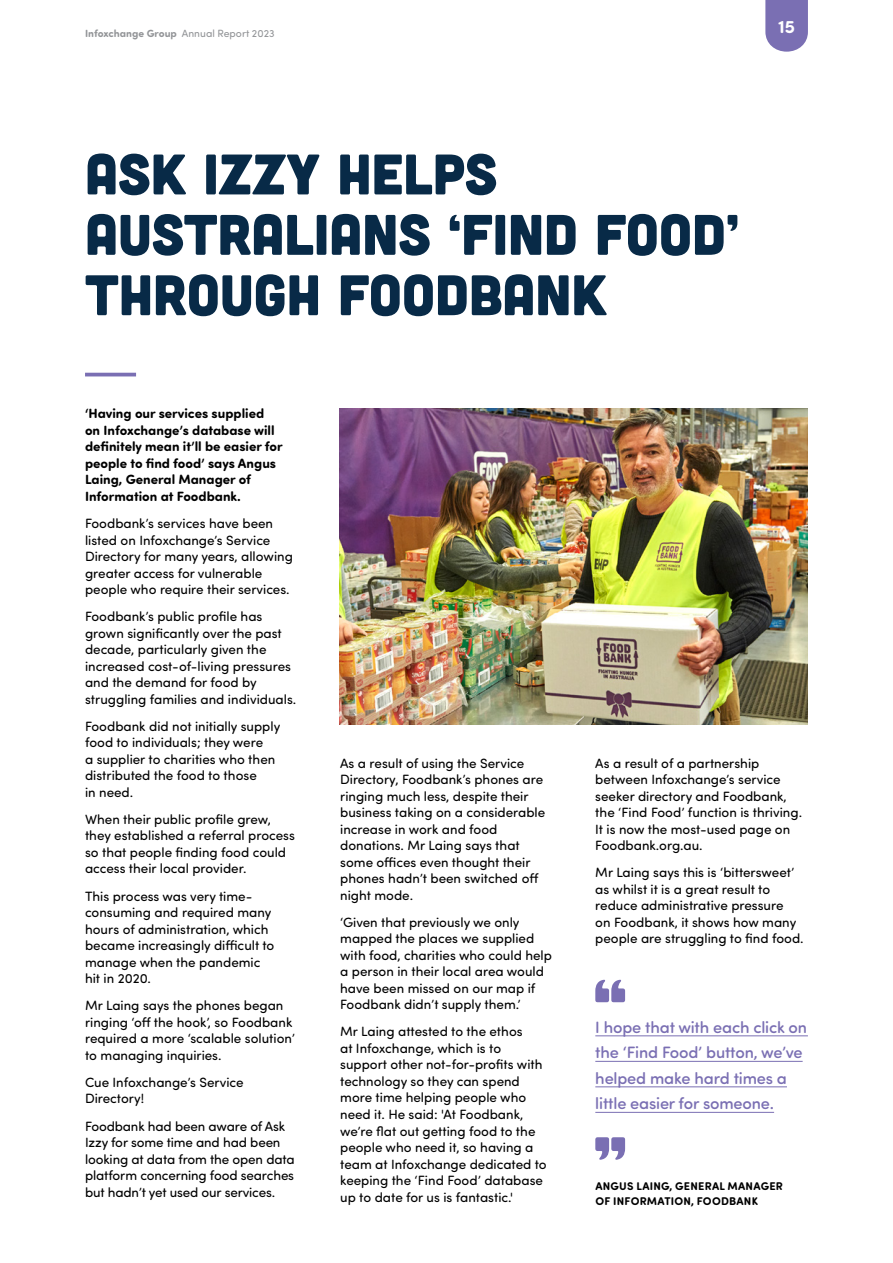
<style>
.page{position:relative;width:893px;height:1263px;background:#fff}
.page>*{position:absolute;margin:0;border:0;box-sizing:border-box;transform-origin:0 0}
.t1{font:57px/60.3px "Cubano";color:#082a47}
.t2{font:700 18px "Sofia Pro Soft";color:#fff}
.Quote__Content{font:500 16.5px/25.5px "Sofia Pro Soft";letter-spacing:-.01em;color:#7a6fb3}
.Body{font:13.5px/16.5px "Sofia Pro Soft";color:#000}
.Body-2{font:700 13.5px/16.5px "Sofia Pro Soft";color:#000}
.Quote__Name{font:700 11.25px/15px "Sofia Pro Soft";letter-spacing:.02em;color:#000}
.t3{font:700 10.5px "Sofia Pro Soft";color:#939598}
.s1{font-weight:400}
</style>
<div class="page">
<hr style="left:85px;top:373px;width:51px;height:3px;background:#7a6fb3">
<hr style="left:595px;top:1035px;width:213px;height:1px;background:#7a6fb3">
<hr style="left:595px;top:1061px;width:208px;height:1px;background:#7a6fb3">
<hr style="left:595px;top:1086px;width:192px;height:1px;background:#7a6fb3">
<hr style="left:595px;top:1112px;width:179px;height:1px;background:#7a6fb3">
<svg style="left:595px;top:980px;width:30px;height:22px"></svg>
<svg style="left:595px;top:1137px;width:30px;height:23px"></svg>
<img style="left:339px;top:408px;width:469px;height:316px">
<svg style="left:765px;top:0;width:43px;height:52px;background:#867cba"></svg>
<p class="t3" style="left:85px;top:25px;width:191px">Infoxchange Group <span class="s1">Annual Report 2023</span></p>
<h2 class="t2" style="left:778px;top:14px;width:18px">15</h2>
<h1 class="t1" style="left:85px;top:142px;width:656px">ASK IZZY HELPS<br>AUSTRALIANS ‘FIND FOOD’<br>THROUGH FOODBANK</h1>
<p class="Body-2" style="left:85px;top:405px;width:199px">‘Having our services supplied on Infoxchange’s database will definitely mean it’ll be easier for people to find food’ says Angus<br>Laing, General Manager of<br>Information at Foodbank.</p>
<p class="Body" style="left:85px;top:514px;width:209px">Foodbank’s services have been listed on Infoxchange’s Service Directory for many years, allowing greater access for vulnerable people who require their services.</p>
<p class="Body" style="left:85px;top:608px;width:213px">Foodbank’s public profile has grown significantly over the past decade, particularly given the increased cost-of-living pressures and the demand for food by struggling families and individuals.</p>
<p class="Body" style="left:85px;top:717px;width:197px">Foodbank did not initially supply food to individuals; they were<br>a supplier to charities who then distributed the food to those<br>in need.</p>
<p class="Body" style="left:85px;top:810px;width:211px">When their public profile grew, they established a referral process so that people finding food could access their local provider.</p>
<p class="Body" style="left:85px;top:887px;width:191px">This process was very time&shy;consuming and required many hours of administration, which became increasingly difficult to manage when the pandemic hit in 2020.</p>
<p class="Body" style="left:85px;top:997px;width:211px">Mr Laing says the phones began ringing ‘off the hook’, so Foodbank required a more ‘scalable solution’ to managing inquiries.</p>
<p class="Body" style="left:85px;top:1073px;width:160px">Cue Infoxchange’s Service<br>Directory!</p>
<p class="Body" style="left:85px;top:1117px;width:211px">Foodbank had been aware of Ask<br>Izzy for some time and had been looking at data from the open data platform concerning food searches but hadn’t yet used our services.</p>
<p class="Body" style="left:340px;top:754px;width:207px">As a result of using the Service<br>Directory, Foodbank’s phones are ringing much less, despite their business taking on a considerable increase in work and food donations. Mr Laing says that some offices even thought their phones hadn’t been switched off night mode.</p>
<p class="Body" style="left:340px;top:913px;width:213px">‘Given that previously we only mapped the places we supplied with food, charities who could help a person in their local area would have been missed on our map if<br>Foodbank didn’t supply them.’</p>
<p class="Body" style="left:340px;top:1023px;width:208px">Mr Laing attested to the ethos<br>at Infoxchange, which is to support other not-for-profits with technology so they can spend more time helping people who need it. He said: 'At Foodbank, we’re flat out getting food to the people who need it, so having a team at Infoxchange dedicated to keeping the ‘Find Food’ database up to date for us is fantastic.'</p>
<p class="Body" style="left:595px;top:754px;width:208px">As a result of a partnership between Infoxchange’s service seeker directory and Foodbank, the ‘Find Food’ function is thriving.<br>It is now the most-used page on<br>Foodbank.org.au.</p>
<p class="Body" style="left:595px;top:864px;width:210px">Mr Laing says this is ‘bittersweet’ as whilst it is a great result to reduce administrative pressure<br>on Foodbank, it shows how many people are struggling to find food.</p>
<p class="Quote__Content" style="left:595px;top:1013px;width:213px">I hope that with each click on the ‘Find Food’ button, we’ve helped make hard times a little easier for someone.</p>
<p class="Quote__Name" style="left:595px;top:1177px;width:189px">ANGUS LAING, GENERAL MANAGER<br>OF INFORMATION, FOODBANK</p>
</div>
